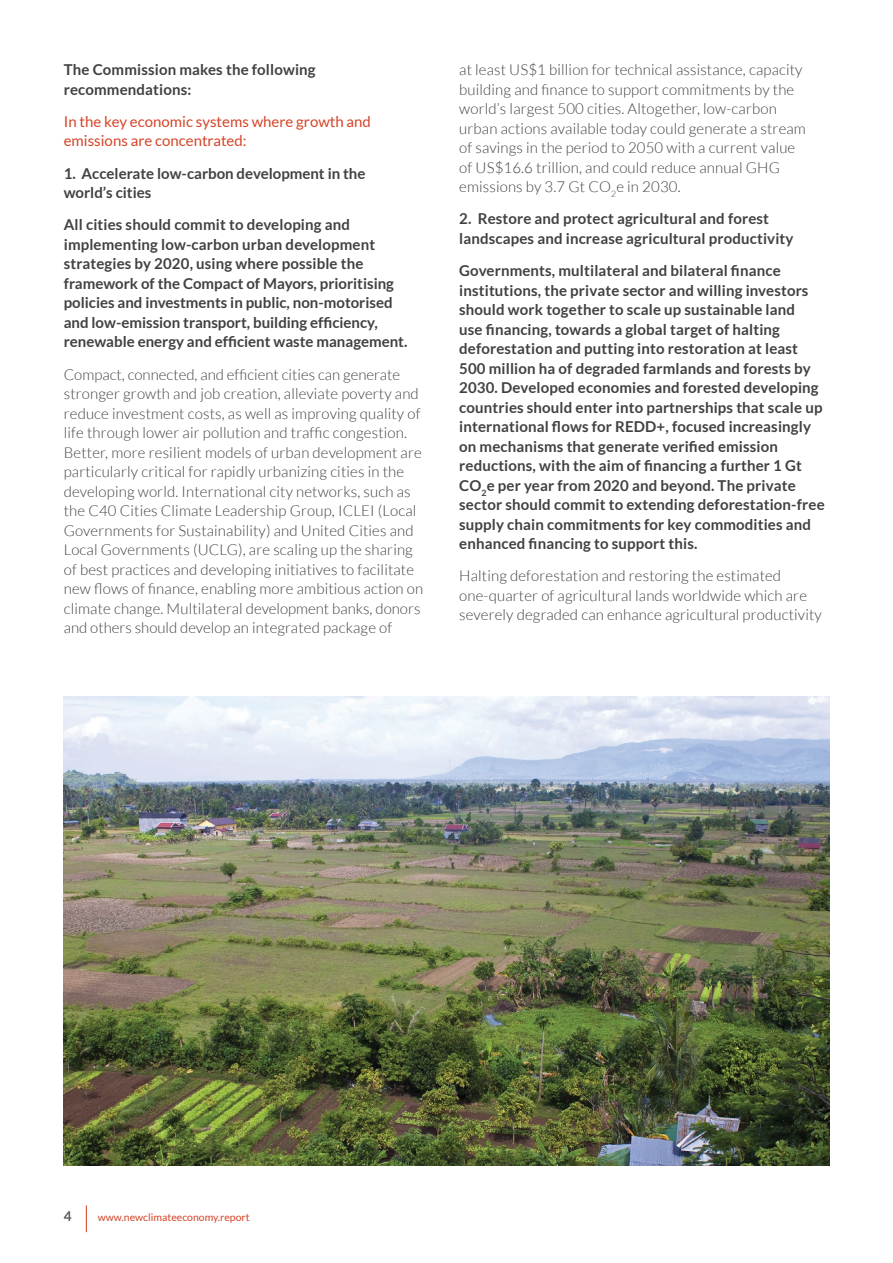
<style>
.page{position:relative;width:893px;height:1263px;background:#fff}
.page>*{position:absolute;margin:0;border:0;box-sizing:border-box;transform-origin:0 0}
.t1{font:700 15px/19.5px "Lato";letter-spacing:.01em;color:#414042}
.t2{font:300 15px/19.5px "Lato";letter-spacing:.01em;color:#414042}
.t3{font:15px/19.5px "Lato";color:#d44427}
.t4{font:700 13.5px "Lato";color:#58595b}
.t5{font:10.5px "Lato";color:#d44427}
</style>
<div class="page">
<svg style="left:86px;top:1205px;width:1px;height:27px"></svg>
<img style="left:64px;top:697px;width:765px;height:469px">
<p class="t1" style="left:64px;top:60px;width:253px">The Commission makes the following recommendations:</p>
<p class="t3" style="left:64px;top:111px;width:309px">In the key economic systems where growth and emissions are concentrated:</p>
<p class="t1" style="left:64px;top:163px;width:303px">1. Accelerate low-carbon development in the world’s cities</p>
<p class="t1" style="left:64px;top:215px;width:345px">All cities should commit to developing and implementing low-carbon urban development strategies by 2020, using where possible the framework of the Compact of Mayors, prioritising policies and investments in public, non-motorised and low-emission transport, building efficiency, renewable energy and efficient waste management.</p>
<p class="t2" style="left:64px;top:364px;width:361px">Compact, connected, and efficient cities can generate stronger growth and job creation, alleviate poverty and reduce investment costs, as well as improving quality of life through lower air pollution and traffic congestion.<br>Better, more resilient models of urban development are particularly critical for rapidly urbanizing cities in the developing world. International city networks, such as the C40 Cities Climate Leadership Group, ICLEI (Local Governments for Sustainability) and United Cities and Local Governments (UCLG), are scaling up the sharing of best practices and developing initiatives to facilitate new flows of finance, enabling more ambitious action on climate change. Multilateral development banks, donors and others should develop an integrated package of</p>
<p class="t2" style="left:459px;top:60px;width:348px">at least US$1 billion for technical assistance, capacity building and finance to support commitments by the world’s largest 500 cities. Altogether, low-carbon urban actions available today could generate a stream of savings in the period to 2050 with a current value of US$16.6 trillion, and could reduce annual GHG emissions by 3.7 Gt CO<sub>2</sub>e in 2030.</p>
<p class="t1" style="left:459px;top:209px;width:336px">2. Restore and protect agricultural and forest landscapes and increase agricultural productivity</p>
<p class="t1" style="left:459px;top:261px;width:367px">Governments, multilateral and bilateral finance institutions, the private sector and willing investors should work together to scale up sustainable land<br>use financing, towards a global target of halting deforestation and putting into restoration at least 500 million ha of degraded farmlands and forests by 2030. Developed economies and forested developing countries should enter into partnerships that scale up international flows for REDD+, focused increasingly on mechanisms that generate verified emission reductions, with the aim of financing a further 1 Gt CO<sub>2</sub>e per year from 2020 and beyond. The private sector should commit to extending deforestation-free supply chain commitments for key commodities and enhanced financing to support this.</p>
<p class="t2" style="left:459px;top:566px;width:364px">Halting deforestation and restoring the estimated one-quarter of agricultural lands worldwide which are severely degraded can enhance agricultural productivity</p>
<p class="t4" style="left:64px;top:1207px;width:9px">4</p>
<p class="t5" style="left:98px;top:1211px;width:153px">www.newclimateeconomy.report</p>
</div>
